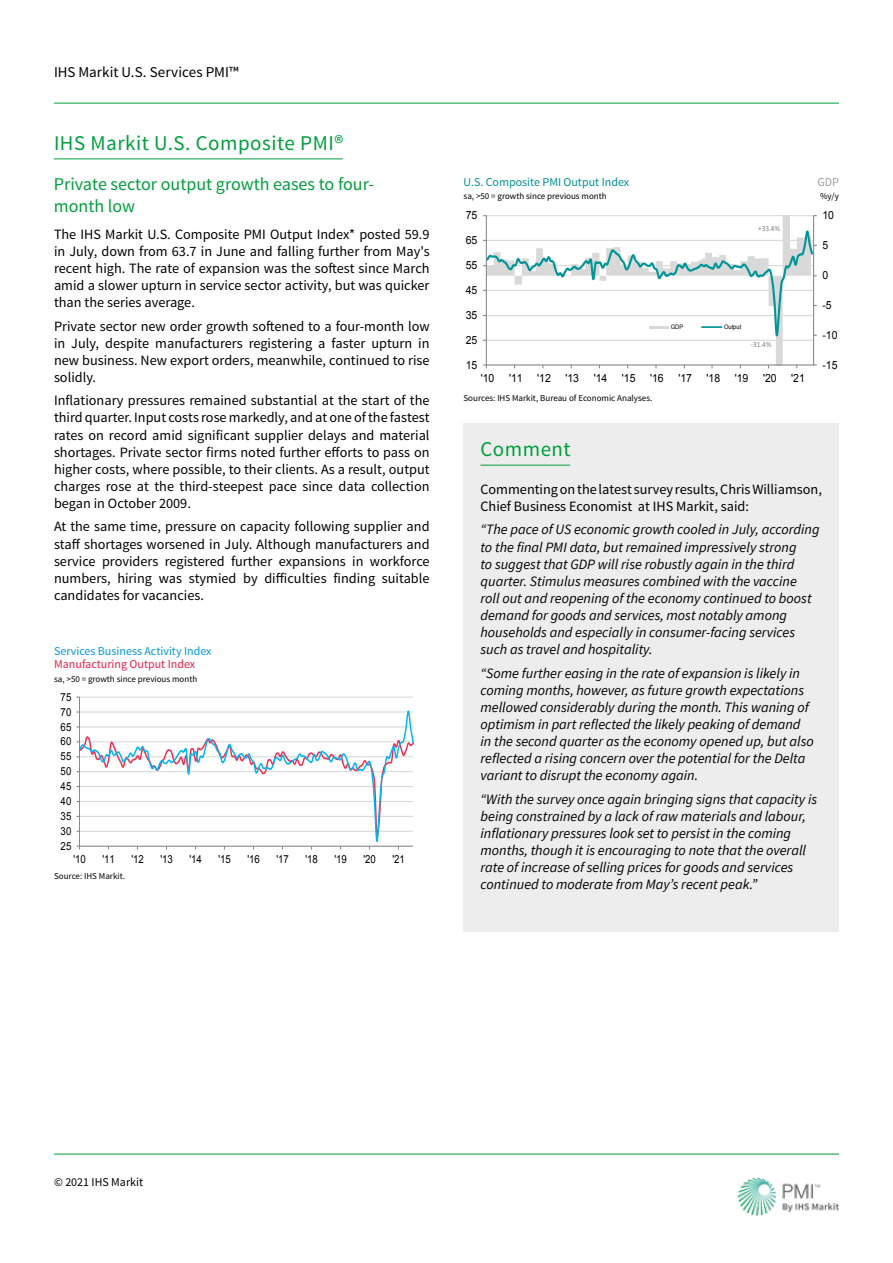
<style>
.page{position:relative;width:893px;height:1263px;background:#fff}
.page>*{position:absolute;margin:0;border:0;box-sizing:border-box;transform-origin:0 0}
.t1{font:21px "Source Sans Pro";letter-spacing:.025em;color:#009e3d}
.t2{font:18px/21.6px "Source Sans Pro";color:#009e3d}
.t3{font:15px "Source Sans Pro";color:#000}
.t4{font:14.25px/17.1px "Source Sans Pro";color:#000;text-align:justify}
.t5{font:italic 14.25px/17.1px "Source Sans Pro";color:#000}
.t6{font:12px "Source Sans Pro";color:#0098d6}
.t7{font:12px "Source Sans Pro";color:#008f93}
.t8{font:12px "Source Sans Pro";color:#e62249}
.t9{font:12px "Source Sans Pro";color:#000}
.t10{font:12px "Source Sans Pro";color:#9d9d9c}
.t11{font:11.25px "Arial";color:#000;scale:.93 1}
.t12{font:11.1px "Arial";color:#000;scale:.88 1}
.t13{font:9px "Source Sans Pro";color:#000}
.t14{font:7.8px "Calibri";color:#7f7f7f;scale:.93 1}
.t15{font:6.15px "Arial";color:#000;scale:.93 1}
</style>
<div class="page">
<hr style="left:54px;top:103px;width:785px;height:1px;background:#009e3d">
<img style="left:738px;top:1177px;width:101px;height:38px">
<hr style="left:54px;top:1154px;width:785px;height:1px;background:#009e3d">
<hr style="left:54px;top:159px;width:289px;height:1px;background:#009e3d">
<div style="left:463px;top:483px;width:376px;height:448px;background:#ededed"></div>
<div style="left:463px;top:424px;width:376px;height:59px;background:#ededed"></div>
<hr style="left:480px;top:465px;width:90px;height:1px;background:#009e3d">
<hr style="left:80px;top:697px;width:333px;height:1px;background:#d9d9d9">
<hr style="left:79px;top:697px;width:1px;height:149px;background:#868686">
<svg style="left:77px;top:710px;width:336px;height:139px"></svg>
<hr style="left:486px;top:215px;width:328px;height:1px;background:#d9d9d9">
<svg style="left:486px;top:215px;width:305px;height:149px"></svg>
<hr style="left:813px;top:216px;width:1px;height:149px;background:#868686">
<hr style="left:486px;top:216px;width:1px;height:149px;background:#868686">
<hr style="left:486px;top:364px;width:328px;height:1px;background:#868686">
<svg style="left:483px;top:229px;width:334px;height:112px"></svg>
<hr style="left:649px;top:326px;width:20px;height:2px;background:#d9d9d9">
<hr style="left:702px;top:326px;width:20px;height:2px;background:#009697">
<p class="t3" style="left:54px;top:63px;width:186px">IHS Markit U.S. Services PMI™</p>
<h1 class="t1" style="left:54px;top:130px;width:291px">IHS Markit U.S. Composite PMI®</h1>
<p class="t2" style="left:54px;top:174px;width:322px">Private sector output growth eases to four&shy;month low</p>
<p class="t4" style="left:54px;top:226px;width:377px">The IHS Markit U.S. Composite PMI Output Index* posted 59.9 in July, down from 63.7 in June and falling further from May's recent high. The rate of expansion was the softest since March amid a slower upturn in service sector activity, but was quicker than the series average.</p>
<p class="t4" style="left:54px;top:317px;width:377px">Private sector new order growth softened to a four-month low in July, despite manufacturers registering a faster upturn in new business. New export orders, meanwhile, continued to rise solidly.</p>
<p class="t4" style="left:54px;top:392px;width:377px">Inflationary pressures remained substantial at the start of the third quarter. Input costs rose markedly, and at one of the fastest rates on record amid significant supplier delays and material shortages. Private sector firms noted further efforts to pass on higher costs, where possible, to their clients. As a result, output charges rose at the third-steepest pace since data collection began in October 2009.</p>
<p class="t4" style="left:54px;top:518px;width:377px">At the same time, pressure on capacity following supplier and staff shortages worsened in July. Although manufacturers and service providers registered further expansions in workforce numbers, hiring was stymied by difficulties finding suitable candidates for vacancies.</p>
<p class="t6" style="left:54px;top:644px;width:159px">Services Business Activity Index</p>
<p class="t8" style="left:54px;top:657px;width:143px">Manufacturing Output Index</p>
<p class="t13" style="left:54px;top:673px;width:145px">sa, &gt;50 = growth since previous month</p>
<p class="t12" style="left:61px;top:690px;width:14px">75</p>
<p class="t12" style="left:61px;top:704px;width:14px">70</p>
<p class="t12" style="left:61px;top:719px;width:14px">65</p>
<p class="t12" style="left:61px;top:734px;width:14px">60</p>
<p class="t12" style="left:61px;top:749px;width:14px">55</p>
<p class="t12" style="left:61px;top:764px;width:14px">50</p>
<p class="t12" style="left:61px;top:779px;width:14px">45</p>
<p class="t12" style="left:61px;top:794px;width:14px">40</p>
<p class="t12" style="left:61px;top:809px;width:14px">35</p>
<p class="t12" style="left:61px;top:824px;width:14px">30</p>
<p class="t12" style="left:61px;top:839px;width:14px">25</p>
<p class="t12" style="left:73px;top:852px;width:16px">'10</p>
<p class="t12" style="left:102px;top:852px;width:16px">'11</p>
<p class="t12" style="left:131px;top:852px;width:16px">'12</p>
<p class="t12" style="left:160px;top:852px;width:16px">'13</p>
<p class="t12" style="left:189px;top:852px;width:16px">'14</p>
<p class="t12" style="left:218px;top:852px;width:16px">'15</p>
<p class="t12" style="left:247px;top:852px;width:16px">'16</p>
<p class="t12" style="left:276px;top:852px;width:16px">'17</p>
<p class="t12" style="left:305px;top:852px;width:16px">'18</p>
<p class="t12" style="left:334px;top:852px;width:16px">'19</p>
<p class="t12" style="left:363px;top:852px;width:16px">'20</p>
<p class="t12" style="left:392px;top:852px;width:16px">'21</p>
<p class="t13" style="left:54px;top:870px;width:73px">Source: IHS Markit.</p>
<p class="t7" style="left:464px;top:175px;width:167px">U.S. Composite PMI Output Index</p>
<p class="t13" style="left:464px;top:191px;width:145px">sa, &gt;50 = growth since previous month</p>
<p class="t11" style="left:466px;top:208px;width:14px">75</p>
<p class="t11" style="left:466px;top:233px;width:14px">65</p>
<p class="t11" style="left:466px;top:258px;width:14px">55</p>
<p class="t11" style="left:466px;top:283px;width:14px">45</p>
<p class="t11" style="left:466px;top:308px;width:14px">35</p>
<p class="t11" style="left:466px;top:332px;width:14px">25</p>
<p class="t11" style="left:466px;top:357px;width:14px">15</p>
<p class="t14" style="left:758px;top:223px;width:25px">+33.4%</p>
<p class="t15" style="left:671px;top:323px;width:15px">GDP</p>
<p class="t15" style="left:724px;top:323px;width:20px">Output</p>
<p class="t14" style="left:751px;top:339px;width:23px">-31.4%</p>
<p class="t11" style="left:481px;top:371px;width:16px">'10</p>
<p class="t11" style="left:509px;top:371px;width:16px">'11</p>
<p class="t11" style="left:537px;top:371px;width:16px">'12</p>
<p class="t11" style="left:565px;top:371px;width:16px">'13</p>
<p class="t11" style="left:594px;top:371px;width:16px">'14</p>
<p class="t11" style="left:622px;top:371px;width:16px">'15</p>
<p class="t11" style="left:650px;top:371px;width:16px">'16</p>
<p class="t11" style="left:678px;top:371px;width:16px">'17</p>
<p class="t11" style="left:707px;top:371px;width:16px">'18</p>
<p class="t11" style="left:735px;top:371px;width:16px">'19</p>
<p class="t11" style="left:763px;top:371px;width:16px">'20</p>
<p class="t11" style="left:791px;top:371px;width:16px">'21</p>
<p class="t13" style="left:464px;top:392px;width:190px">Sources: IHS Markit, Bureau of Economic Analyses.</p>
<p class="t10" style="left:817px;top:174px;width:23px">GDP</p>
<p class="t13" style="left:820px;top:191px;width:20px">%y/y</p>
<p class="t11" style="left:822px;top:208px;width:14px">10</p>
<p class="t11" style="left:822px;top:238px;width:8px">5</p>
<p class="t11" style="left:822px;top:268px;width:8px">0</p>
<p class="t11" style="left:822px;top:298px;width:12px">-5</p>
<p class="t11" style="left:822px;top:327px;width:18px">-10</p>
<p class="t11" style="left:822px;top:357px;width:18px">-15</p>
<h1 class="t1" style="left:480px;top:436px;width:92px">Comment</h1>
<p class="t4" style="left:480px;top:481px;width:343px">Commenting on the latest survey results, Chris Williamson,<br>Chief Business Economist at IHS Markit, said:</p>
<p class="t5" style="left:480px;top:521px;width:341px">“The pace of US economic growth cooled in July, according to the final PMI data, but remained impressively strong<br>to suggest that GDP will rise robustly again in the third quarter. Stimulus measures combined with the vaccine roll out and reopening of the economy continued to boost demand for goods and services, most notably among households and especially in consumer-facing services such as travel and hospitality.</p>
<p class="t5" style="left:480px;top:664px;width:335px">“Some further easing in the rate of expansion is likely in coming months, however, as future growth expectations mellowed considerably during the month. This waning of optimism in part reflected the likely peaking of demand in the second quarter as the economy opened up, but also reflected a rising concern over the potential for the Delta variant to disrupt the economy again.</p>
<p class="t5" style="left:480px;top:790px;width:338px">“With the survey once again bringing signs that capacity is being constrained by a lack of raw materials and labour, inflationary pressures look set to persist in the coming months, though it is encouraging to note that the overall rate of increase of selling prices for goods and services continued to moderate from May’s recent peak.”</p>
<p class="t9" style="left:54px;top:1175px;width:91px">© 2021 IHS Markit</p>
</div>
